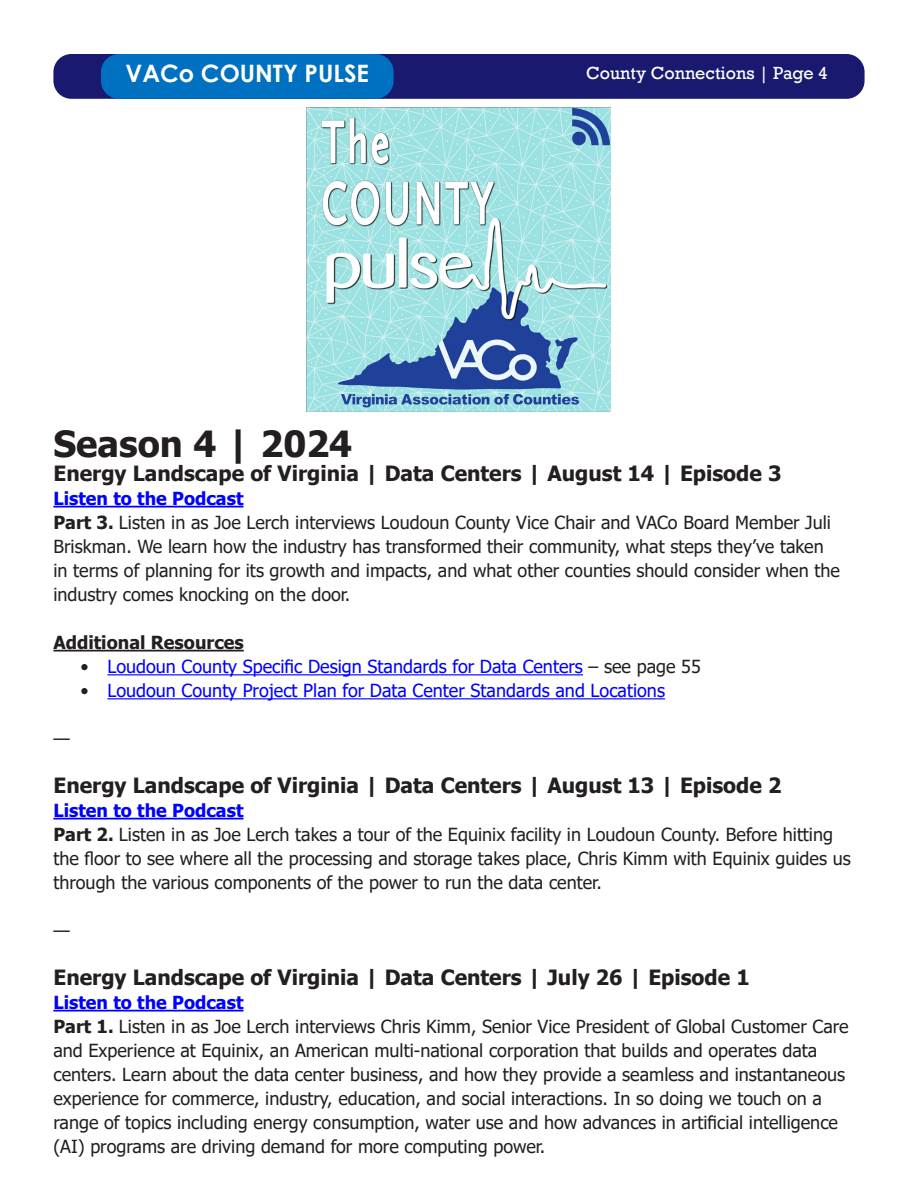
<style>
.page{position:relative;width:918px;height:1188px;background:#fff}
.page>*{position:absolute;margin:0;border:0;box-sizing:border-box;transform-origin:0 0}
.t1{font:700 36px "Tahoma";color:#231f20}
.t2{font:700 24px "Century Gothic";color:#fff}
.t3{font:700 21px "Tahoma";color:#231f20}
.t4{font:18px/24px "Tahoma";color:#231f20}
.t5{font:18px "Tahoma";color:#00f}
.t6{font:700 18px "Tahoma";color:#00f}
.t7{font:18px "Rockwell";color:#fff}
.t8{font:700 18px "Tahoma";color:#231f20}
.s1{font-weight:700}
.s2{color:#231f20}
</style>
<div class="page">
<div style="left:53px;top:54px;width:812px;height:45px;background:#191970;border-radius:18px"></div>
<div style="left:101px;top:54px;width:293px;height:45px;background:#0070c0;border-radius:18px"></div>
<img style="left:307px;top:108px;width:303px;height:303px">
<hr style="left:53px;top:506px;width:190px;height:2px;background:#00f">
<hr style="left:53px;top:650px;width:191px;height:2px;background:#231f20">
<hr style="left:107px;top:674px;width:476px;height:1px;background:#00f">
<hr style="left:107px;top:698px;width:558px;height:1px;background:#00f">
<hr style="left:53px;top:818px;width:190px;height:2px;background:#00f">
<hr style="left:53px;top:1010px;width:190px;height:2px;background:#00f">
<p class="t2" style="left:126px;top:55px;width:245px">VACo COUNTY PULSE</p>
<p class="t7" style="left:586px;top:62px;width:243px">County Connections | Page 4</p>
<p class="t1" style="left:53px;top:419px;width:300px">Season 4 | 2024</p>
<p class="t3" style="left:53px;top:459px;width:730px">Energy Landscape of Virginia | Data Centers | August 14 | Episode 3</p>
<p class="t6" style="left:53px;top:486px;width:192px">Listen to the Podcast</p>
<p class="t4" style="left:53px;top:512px;width:788px"><span class="s1">Part 3.</span> Listen in as Joe Lerch interviews Loudoun County Vice Chair and VACo Board Member Juli Briskman. We learn how the industry has transformed their community, what steps they’ve taken in terms of planning for its growth and impacts, and what other counties should consider when the industry comes knocking on the door.</p>
<p class="t8" style="left:53px;top:630px;width:192px">Additional Resources</p>
<p class="t5" style="left:80px;top:655px;width:622px"><span class="s2">•</span> Loudoun County Specific Design Standards for Data Centers <span class="s2">– see page 55</span></p>
<p class="t5" style="left:80px;top:679px;width:586px"><span class="s2">•</span> Loudoun County Project Plan for Data Center Standards and Locations</p>
<p class="t4" style="left:53px;top:728px;width:18px">—</p>
<p class="t3" style="left:53px;top:771px;width:730px">Energy Landscape of Virginia | Data Centers | August 13 | Episode 2</p>
<p class="t6" style="left:53px;top:798px;width:192px">Listen to the Podcast</p>
<p class="t4" style="left:53px;top:824px;width:799px"><span class="s1">Part 2.</span> Listen in as Joe Lerch takes a tour of the Equinix facility in Loudoun County. Before hitting the floor to see where all the processing and storage takes place, Chris Kimm with Equinix guides us through the various components of the power to run the data center.</p>
<p class="t4" style="left:53px;top:920px;width:18px">—</p>
<p class="t3" style="left:53px;top:963px;width:698px">Energy Landscape of Virginia | Data Centers | July 26 | Episode 1</p>
<p class="t6" style="left:53px;top:990px;width:192px">Listen to the Podcast</p>
<p class="t4" style="left:53px;top:1016px;width:797px"><span class="s1">Part 1.</span> Listen in as Joe Lerch interviews Chris Kimm, Senior Vice President of Global Customer Care and Experience at Equinix, an American multi-national corporation that builds and operates data centers. Learn about the data center business, and how they provide a seamless and instantaneous experience for commerce, industry, education, and social interactions. In so doing we touch on a range of topics including energy consumption, water use and how advances in artificial intelligence (AI) programs are driving demand for more computing power.</p>
</div>
